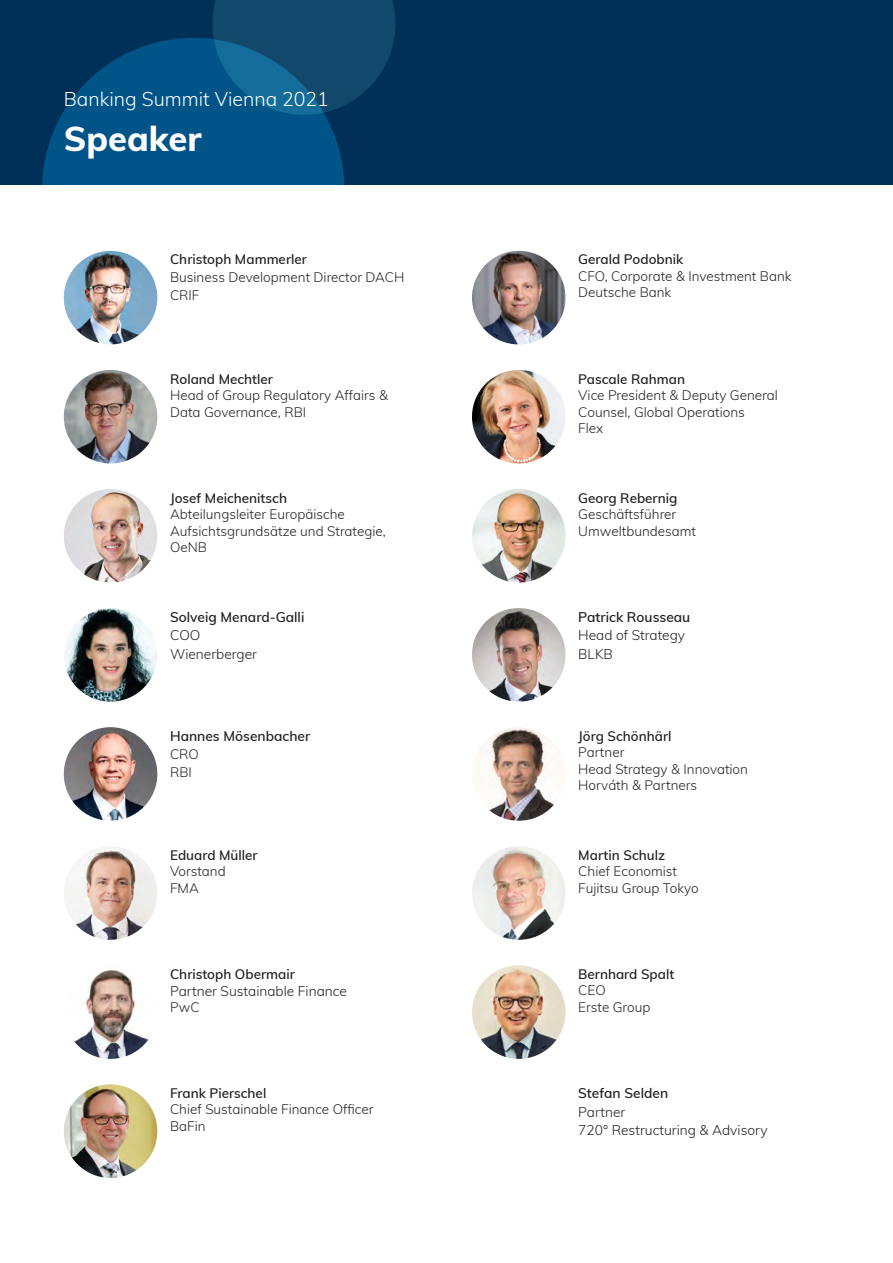
<style>
.page{position:relative;width:893px;height:1263px;background:#fff}
.page>*{position:absolute;margin:0;border:0;box-sizing:border-box;transform-origin:0 0}
.SeitenHead_Muli_34_p{font:800 34.5px "Muli";color:#fff}
.SeitenHead_Muli_14_p{font:300 19.5px "Muli";color:#fff}
.Muli_light_9_pt_12_s{font:300 13.8px/18.3px "Muli";color:#231f20}
.t1{font:600 13.8px/18.3px "Muli";color:#231f20}
.Muli_light_9_pt_12_s-2{font:300 13.5px/16.5px "Muli";color:#231f20}
.Muli_light_9_pt_12_s-3{font:600 13.5px/16.5px "Muli";color:#231f20}
.s1{font-weight:600}
.s2{font-weight:300}
</style>
<div class="page">
<div style="left:0;top:0;width:893px;height:185px;background:#003058"></div>
<svg style="left:42px;top:0;width:353px;height:185px"></svg>
<img style="left:64px;top:251px;width:93px;height:93px;border-radius:47px">
<img style="left:64px;top:370px;width:93px;height:93px;border-radius:47px">
<img style="left:64px;top:489px;width:93px;height:94px;border-radius:47px">
<img style="left:64px;top:608px;width:93px;height:94px;border-radius:47px">
<img style="left:64px;top:727px;width:93px;height:94px;border-radius:47px">
<img style="left:64px;top:846px;width:93px;height:94px;border-radius:47px">
<img style="left:64px;top:965px;width:93px;height:94px;border-radius:47px">
<img style="left:64px;top:1084px;width:93px;height:94px;border-radius:47px">
<img style="left:472px;top:251px;width:94px;height:93px;border-radius:47px">
<img style="left:472px;top:370px;width:94px;height:93px;border-radius:47px">
<img style="left:472px;top:489px;width:94px;height:94px;border-radius:47px">
<img style="left:472px;top:608px;width:94px;height:94px;border-radius:47px">
<img style="left:472px;top:727px;width:94px;height:94px;border-radius:47px">
<img style="left:472px;top:846px;width:94px;height:94px;border-radius:47px">
<img style="left:472px;top:965px;width:94px;height:94px;border-radius:47px">
<p class="SeitenHead_Muli_14_p" style="left:64px;top:85px;width:267px">Banking Summit Vienna 2021</p>
<p class="SeitenHead_Muli_34_p" style="left:64px;top:114px;width:139px">Speaker</p>
<p class="Muli_light_9_pt_12_s-2" style="left:170px;top:250px;width:236px;line-height:18px"><span class="s1">Christoph Mammerler<br></span>Business Development Director DACH<br>CRIF</p>
<p class="Muli_light_9_pt_12_s-2" style="left:170px;top:370px;width:219px"><span class="s1">Roland Mechtler<br></span>Head of Group Regulatory Affairs &amp;<br>Data Governance, RBI</p>
<p class="Muli_light_9_pt_12_s-2" style="left:170px;top:489px;width:217px"><span class="s1">Josef Meichenitsch<br></span>Abteilungsleiter Europäische<br>Aufsichtsgrundsätze und Strategie,<br>OeNB</p>
<p class="t1" style="left:170px;top:607px;width:136px">Solveig Menard-Galli<br><span class="s2">COO<br>Wienerberger</span></p>
<p class="t1" style="left:170px;top:726px;width:142px">Hannes Mösenbacher</p>
<p class="Muli_light_9_pt_12_s-2" style="left:170px;top:744px;width:30px;line-height:18px">CRO<br>RBI</p>
<p class="Muli_light_9_pt_12_s-3" style="left:170px;top:846px;width:89px">Eduard Müller<br><span class="s2">Vorstand<br>FMA</span></p>
<p class="Muli_light_9_pt_12_s-3" style="left:170px;top:965px;width:126px">Christoph Obermair</p>
<p class="Muli_light_9_pt_12_s" style="left:170px;top:981px;width:178px">Partner Sustainable Finance</p>
<p class="Muli_light_9_pt_12_s-2" style="left:170px;top:998px;width:31px">PwC</p>
<p class="Muli_light_9_pt_12_s-2" style="left:170px;top:1084px;width:205px"><span class="s1">Frank Pierschel<br></span>Chief Sustainable Finance Officer<br>BaFin</p>
<p class="Muli_light_9_pt_12_s-2" style="left:578px;top:251px;width:215px"><span class="s1">Gerald Podobnik<br></span>CFO, Corporate &amp; Investment Bank<br>Deutsche Bank</p>
<p class="Muli_light_9_pt_12_s-2" style="left:578px;top:370px;width:201px"><span class="s1">Pascale Rahman<br></span>Vice President &amp; Deputy General<br>Counsel, Global Operations</p>
<p class="Muli_light_9_pt_12_s-2" style="left:578px;top:419px;width:26px">Flex</p>
<p class="Muli_light_9_pt_12_s-2" style="left:578px;top:489px;width:119px"><span class="s1">Georg Rebernig<br></span>Geschäftsführer<br>Umweltbundesamt</p>
<p class="Muli_light_9_pt_12_s" style="left:578px;top:607px;width:114px"><span class="s1">Patrick Rousseau<br></span>Head of Strategy<br>BLKB</p>
<p class="Muli_light_9_pt_12_s-3" style="left:578px;top:727px;width:95px">Jörg Schönhärl</p>
<p class="Muli_light_9_pt_12_s-2" style="left:578px;top:743px;width:48px">Partner</p>
<p class="Muli_light_9_pt_12_s-2" style="left:578px;top:760px;width:171px">Head Strategy &amp; Innovation</p>
<p class="Muli_light_9_pt_12_s-2" style="left:578px;top:776px;width:120px">Horváth &amp; Partners</p>
<p class="Muli_light_9_pt_12_s-2" style="left:578px;top:846px;width:122px"><span class="s1">Martin Schulz<br></span>Chief Economist<br>Fujitsu Group Tokyo</p>
<p class="Muli_light_9_pt_12_s-3" style="left:578px;top:965px;width:97px">Bernhard Spalt<br><span class="s2">CEO<br>Erste Group</span></p>
<p class="Muli_light_9_pt_12_s" style="left:578px;top:1083px;width:191px"><span class="s1">Stefan Selden<br></span>Partner<br>720° Restructuring &amp; Advisory</p>
</div>
